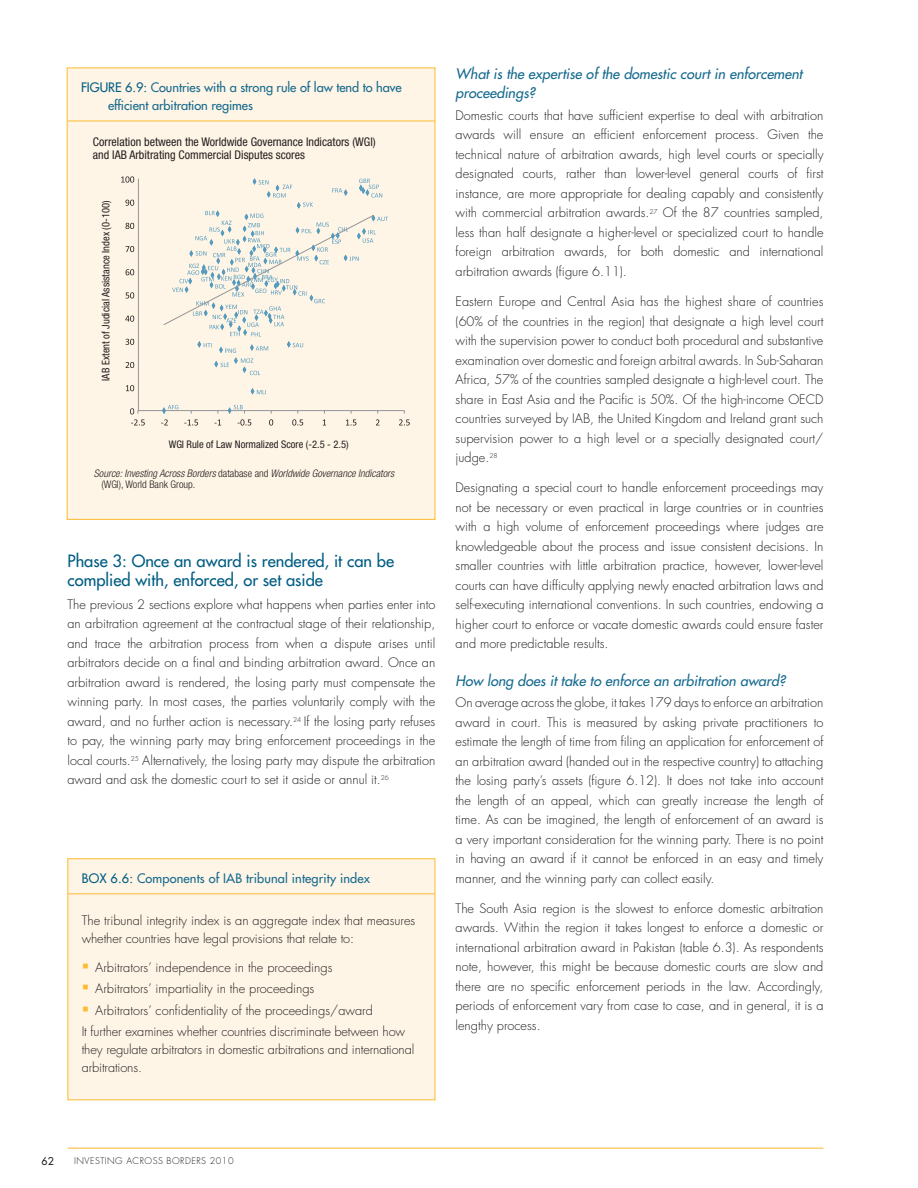
<style>
.page{position:relative;width:918px;height:1188px;background:#fff}
.page>*{position:absolute;margin:0;border:0;box-sizing:border-box;transform-origin:0 0}
.t1{font:16.5px/19.5px "Futura";color:#005d83}
.t2{font:italic 14.25px/19.5px "Futura";color:#166a8f}
.t3{font:300 12.75px/19.5px "Futura";color:#231f20;text-align:justify}
.t4{font:12.75px/18px "Futura";letter-spacing:-.005em;color:#166a8f}
.t5{font:condensed 12px/13.5px "Helvetica Neue";color:#231f20}
.t6{font:italic 300 condensed 10.5px/10.5px "Helvetica Neue";color:#231f20}
.t7{font:condensed 10.5px "Helvetica Neue";color:#231f20}
.t8{font:10.5px "Futura";color:#231f20}
.t9{font:300 9px "Futura";letter-spacing:.05em;color:#231f20}
.s1{color:#005d83}
.s2{font-style:normal}
</style>
<div class="page">
<hr style="left:68px;top:1148px;width:756px;height:1px;background:#ffcd73">
<div style="left:67px;top:68px;width:368px;height:451px;background:#fff5e6"></div>
<hr style="left:68px;top:121px;width:367px;height:1px;background:#fdbb30">
<hr style="left:138px;top:410px;width:266px;height:1px;background:#939598">
<hr style="left:138px;top:179px;width:1px;height:232px;background:#939598">
<svg style="left:126px;top:385px;width:8px;height:6px"></svg>
<svg style="left:126px;top:362px;width:8px;height:6px"></svg>
<svg style="left:126px;top:339px;width:8px;height:6px"></svg>
<svg style="left:125px;top:316px;width:9px;height:6px"></svg>
<svg style="left:126px;top:292px;width:8px;height:7px"></svg>
<svg style="left:126px;top:269px;width:8px;height:6px"></svg>
<svg style="left:126px;top:246px;width:8px;height:6px"></svg>
<svg style="left:125px;top:223px;width:9px;height:6px"></svg>
<svg style="left:125px;top:200px;width:9px;height:6px"></svg>
<svg style="left:121px;top:176px;width:13px;height:7px"></svg>
<svg style="left:130px;top:408px;width:15px;height:18px"></svg>
<svg style="left:161px;top:411px;width:7px;height:14px"></svg>
<svg style="left:184px;top:419px;width:14px;height:7px"></svg>
<svg style="left:214px;top:419px;width:7px;height:6px"></svg>
<svg style="left:237px;top:419px;width:14px;height:7px"></svg>
<svg style="left:269px;top:419px;width:4px;height:7px"></svg>
<svg style="left:292px;top:419px;width:11px;height:7px"></svg>
<svg style="left:346px;top:419px;width:10px;height:7px"></svg>
<svg style="left:376px;top:411px;width:4px;height:14px"></svg>
<svg style="left:399px;top:411px;width:11px;height:15px"></svg>
<svg style="left:162px;top:178px;width:213px;height:236px"></svg>
<div style="left:68px;top:859px;width:367px;height:241px;background:#fff5e6"></div>
<hr style="left:68px;top:893px;width:367px;height:1px;background:#fdbb30">
<div style="left:68px;top:858px;width:367px;height:242px;border:1px solid #fdbb30"></div>
<p class="t4" style="left:108px;top:79px;width:295px;text-indent:-27px"><span class="s1">FIGURE 6.9:</span> Countries with a strong rule of law tend to have efficient arbitration regimes</p>
<p class="t5" style="left:93px;top:136px;width:284px">Correlation between the Worldwide Governance Indicators (WGI) and IAB Arbitrating Commercial Disputes scores</p>
<p class="t7" style="left:102px;top:381px;width:182px;rotate:-90deg">IAB Extent of Judicial Assistance Index (0-100)</p>
<p class="t7" style="left:169px;top:440px;width:181px">WGI Rule of Law Normalized Score (-2.5 - 2.5)</p>
<p class="t6" style="left:101px;top:469px;width:294px;text-indent:-7px">Source: Investing Across Borders <span class="s2">database and</span> Worldwide Governance Indicators <span class="s2">(WGI), World Bank Group.</span></p>
<p class="t1" style="left:68px;top:552px;width:328px">Phase 3: Once an award is rendered, it can be complied with, enforced, or set aside</p>
<p class="t3" style="left:67px;top:595px;width:369px">The previous 2 sections explore what happens when parties enter into an arbitration agreement at the contractual stage of their relationship, and trace the arbitration process from when a dispute arises until arbitrators decide on a final and binding arbitration award. Once an arbitration award is rendered, the losing party must compensate the winning party. In most cases, the parties voluntarily comply with the award, and no further action is necessary.<sup>24</sup> If the losing party refuses to pay, the winning party may bring enforcement proceedings in the local courts.<sup>25</sup> Alternatively, the losing party may dispute the arbitration award and ask the domestic court to set it aside or annul it.<sup>26</sup></p>
<p class="t4" style="left:82px;top:870px;width:290px"><span class="s1">BOX 6.6:</span> Components of IAB tribunal integrity index</p>
<p class="t3" style="left:82px;top:913px;width:335px;line-height:18px">The tribunal integrity index is an aggregate index that measures whether countries have legal provisions that relate to:</p>
<p class="t3" style="left:95px;top:959px;width:239px">Arbitrators’ independence in the proceedings</p>
<p class="t3" style="left:95px;top:980px;width:221px">Arbitrators’ impartiality in the proceedings</p>
<p class="t3" style="left:95px;top:1001px;width:279px">Arbitrators’ confidentiality of the proceedings/award</p>
<p class="t3" style="left:82px;top:1023px;width:325px">It further examines whether countries discriminate between how</p>
<p class="t3" style="left:82px;top:1041px;width:334px;line-height:18px">they regulate arbitrators in domestic arbitrations and international arbitrations.</p>
<p class="t2" style="left:456px;top:65px;width:348px">What is the expertise of the domestic court in enforcement proceedings?</p>
<p class="t3" style="left:456px;top:107px;width:369px">Domestic courts that have sufficient expertise to deal with arbitration awards will ensure an efficient enforcement process. Given the technical nature of arbitration awards, high level courts or specially designated courts, rather than lower-level general courts of first instance, are more appropriate for dealing capably and consistently with commercial arbitration awards.<sup>27</sup> Of the 87 countries sampled, less than half designate a higher-level or specialized court to handle foreign arbitration awards, for both domestic and international arbitration awards (figure 6.11).</p>
<p class="t3" style="left:456px;top:293px;width:369px">Eastern Europe and Central Asia has the highest share of countries (60% of the countries in the region) that designate a high level court with the supervision power to conduct both procedural and substantive examination over domestic and foreign arbitral awards. In Sub-Saharan Africa, 57% of the countries sampled designate a high-level court. The share in East Asia and the Pacific is 50%. Of the high-income OECD countries surveyed by IAB, the United Kingdom and Ireland grant such supervision power to a high level or a specially designated court/ judge.<sup>28</sup></p>
<p class="t3" style="left:456px;top:479px;width:369px">Designating a special court to handle enforcement proceedings may not be necessary or even practical in large countries or in countries with a high volume of enforcement proceedings where judges are knowledgeable about the process and issue consistent decisions. In smaller countries with little arbitration practice, however, lower-level courts can have difficulty applying newly enacted arbitration laws and self-executing international conventions. In such countries, endowing a higher court to enforce or vacate domestic awards could ensure faster and more predictable results.</p>
<p class="t2" style="left:456px;top:672px;width:332px">How long does it take to enforce an arbitration award?</p>
<p class="t3" style="left:456px;top:694px;width:369px">On average across the globe, it takes 179 days to enforce an arbitration award in court. This is measured by asking private practitioners to estimate the length of time from filing an application for enforcement of an arbitration award (handed out in the respective country) to attaching the losing party’s assets (figure 6.12). It does not take into account the length of an appeal, which can greatly increase the length of time. As can be imagined, the length of enforcement of an award is a very important consideration for the winning party. There is no point in having an award if it cannot be enforced in an easy and timely manner, and the winning party can collect easily.</p>
<p class="t3" style="left:456px;top:900px;width:369px">The South Asia region is the slowest to enforce domestic arbitration awards. Within the region it takes longest to enforce a domestic or international arbitration award in Pakistan (table 6.3). As respondents note, however, this might be because domestic courts are slow and there are no specific enforcement periods in the law. Accordingly, periods of enforcement vary from case to case, and in general, it is a lengthy process.</p>
<p class="t8" style="left:41px;top:1156px;width:14px">62</p>
<p class="t9" style="left:74px;top:1157px;width:161px">INVESTING ACROSS BORDERS 2010</p>
</div>
